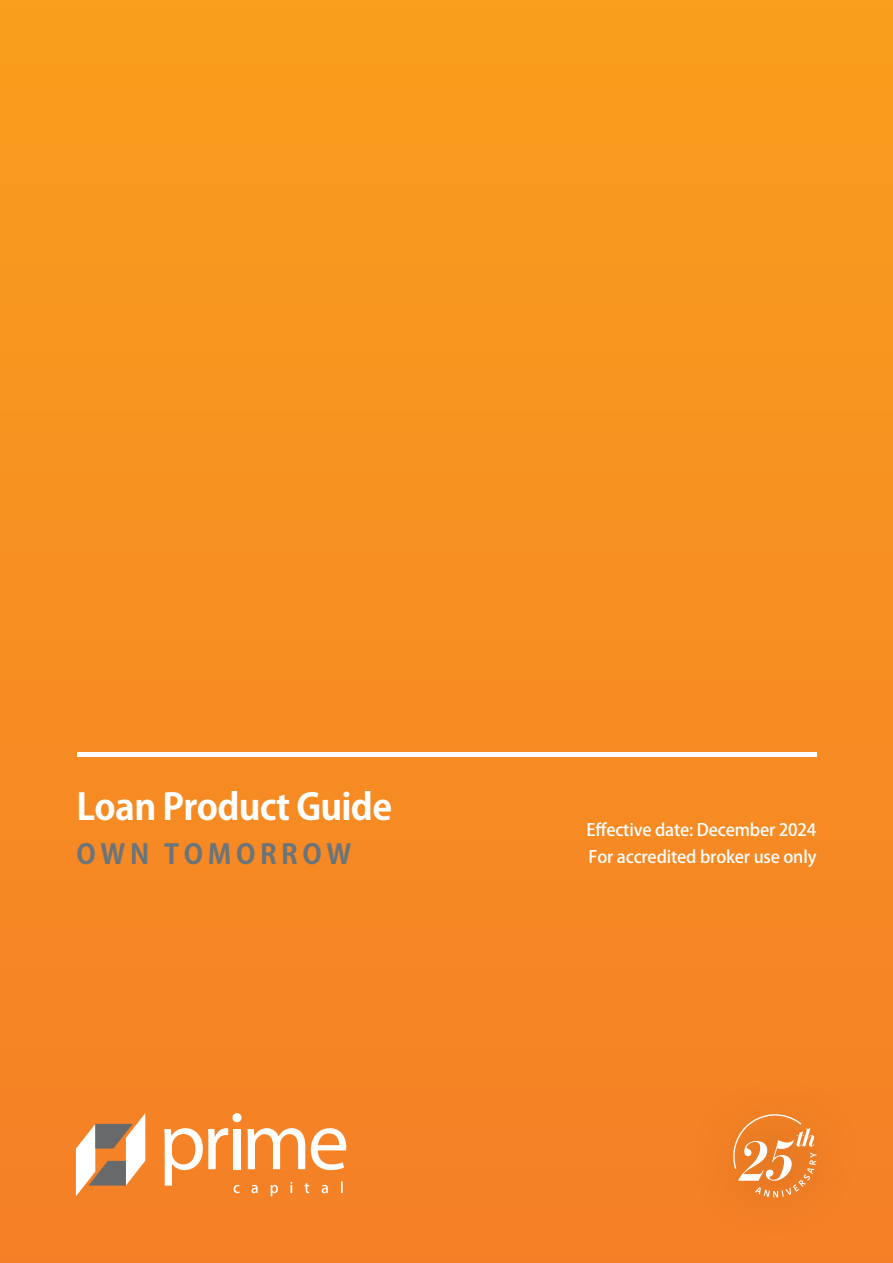
<style>
.page{position:relative;width:893px;height:1263px;background:#fff}
.page>*{position:absolute;margin:0;border:0;box-sizing:border-box;transform-origin:0 0}
.t1{font:700 36.15px "Koz Go Pro";letter-spacing:-.02em;color:#fff}
.t2{font:700 27px "Koz Go Pro";letter-spacing:.17em;color:#6a747b}
.t3{font:500 16.95px/27.2px "Koz Go Pro";letter-spacing:-.01em;color:#fff}
</style>
<div class="page">
<div style="left:0;top:0;width:893px;height:1263px;background:linear-gradient(to bottom,#f99e1c,#f58027)"></div>
<hr style="left:77px;top:753px;width:739px;height:4px;background:#fff">
<svg style="left:76px;top:1113px;width:69px;height:83px"></svg>
<svg style="left:164px;top:1128px;width:64px;height:57px"></svg>
<div style="left:233px;top:1129px;width:8px;height:40px;background:#fff"></div>
<div style="left:232px;top:1113px;width:9px;height:9px;background:#fff;border-radius:50%"></div>
<svg style="left:247px;top:1128px;width:58px;height:41px"></svg>
<svg style="left:311px;top:1128px;width:35px;height:42px"></svg>
<svg style="left:234px;top:1181px;width:109px;height:15px;background:#f68e3d"></svg>
<div style="left:682px;top:1063px;width:187px;height:186px;background:#f48125"></div>
<svg style="left:733px;top:1114px;width:83px;height:83px"></svg>
<p class="t1" style="left:77px;top:784px;width:317px">Loan Product Guide</p>
<p class="t2" style="left:77px;top:837px;width:276px">OWN TOMORROW</p>
<p class="t3" style="left:587px;top:816px;width:231px">Effective date: December 2024<br>For accredited broker use only</p>
</div>
